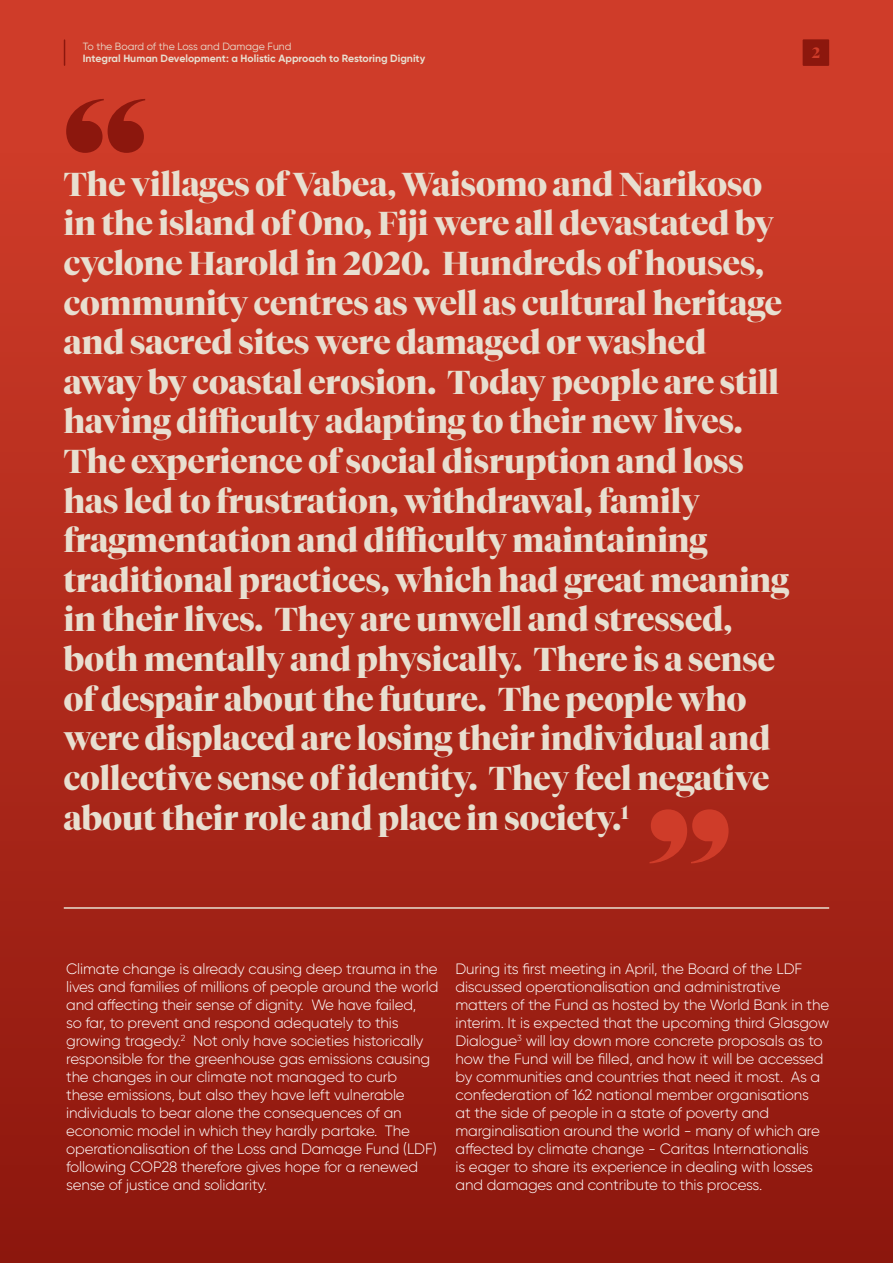
<style>
.page{position:relative;width:893px;height:1263px;background:#fff}
.page>*{position:absolute;margin:0;border:0;box-sizing:border-box;transform-origin:0 0}
.t1{font:700 33px/39.6px "Tiempos Fine";color:#e8dfd0}
.t2{font:300 15px/18px "Gilroy";letter-spacing:-.01em;color:#fff}
.t3{font:700 15px "Tiempos Fine";color:#cf3c29}
.t4{font:700 10.5px "Gilroy";color:#e8dfd0}
.t5{font:10.5px "Gilroy";color:#e8dfd0}
</style>
<div class="page">
<div style="left:0;top:0;width:893px;height:1263px;background:linear-gradient(to bottom,#d6402c,#8d170d)"></div>
<svg style="left:66px;top:99px;width:79px;height:54px;background:#a92719"></svg>
<svg style="left:649px;top:809px;width:80px;height:54px;background:#bc3121"></svg>
<hr style="left:64px;top:907px;width:765px;height:2px;background:#e8dfd0">
<div style="left:803px;top:39px;width:26px;height:27px;background:#8c170d"></div>
<svg style="left:64px;top:40px;width:1px;height:25px"></svg>
<p class="t5" style="left:83px;top:40px;width:210px">To the Board of the Loss and Damage Fund</p>
<p class="t4" style="left:83px;top:52px;width:344px">Integral Human Development: a Holistic Approach to Restoring Dignity</p>
<p class="t3" style="left:812px;top:44px;width:10px">2</p>
<p class="t1" style="left:64px;top:164px;width:727px">The villages of Vabea, Waisomo and Narikoso in the island of Ono, Fiji were all devastated by cyclone Harold in 2020. Hundreds of houses, community centres as well as cultural heritage and sacred sites were damaged or washed away by coastal erosion. Today people are still having difficulty adapting to their new lives.<br>The experience of social disruption and loss has led to frustration, withdrawal, family fragmentation and difficulty maintaining traditional practices, which had great meaning in their lives. They are unwell and stressed, both mentally and physically. There is a sense of despair about the future. The people who were displaced are losing their individual and collective sense of identity. They feel negative about their role and place in society.<sup>1</sup></p>
<p class="t2" style="left:66px;top:959px;width:374px">Climate change is already causing deep trauma in the lives and families of millions of people around the world and affecting their sense of dignity. We have failed,<br>so far, to prevent and respond adequately to this growing tragedy.<sup>2</sup> Not only have societies historically responsible for the greenhouse gas emissions causing the changes in our climate not managed to curb these emissions, but also they have left vulnerable individuals to bear alone the consequences of an economic model in which they hardly partake. The operationalisation of the Loss and Damage Fund (LDF) following COP28 therefore gives hope for a renewed sense of justice and solidarity.</p>
<p class="t2" style="left:455px;top:959px;width:375px">During its first meeting in April, the Board of the LDF discussed operationalisation and administrative matters of the Fund as hosted by the World Bank in the interim. It is expected that the upcoming third Glasgow Dialogue<sup>3</sup> will lay down more concrete proposals as to how the Fund will be filled, and how it will be accessed by communities and countries that need it most. As a confederation of 162 national member organisations<br>at the side of people in a state of poverty and marginalisation around the world - many of which are affected by climate change - Caritas Internationalis<br>is eager to share its experience in dealing with losses and damages and contribute to this process.</p>
</div>
